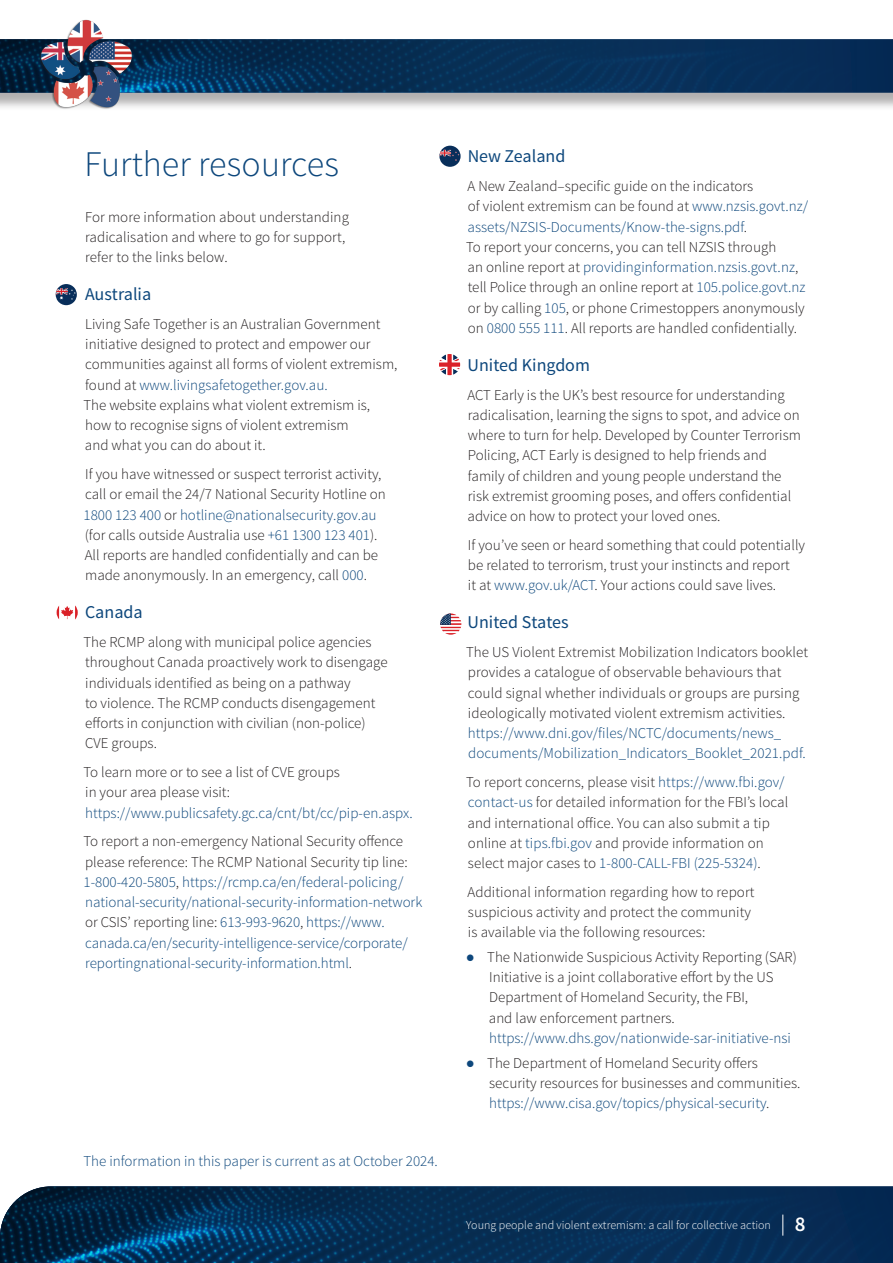
<style>
.page{position:relative;width:893px;height:1263px;background:#fff}
.page>*{position:absolute;margin:0;border:0;box-sizing:border-box;transform-origin:0 0}
.t1{font:300 36px "Source Sans Pro";color:#0d477c}
.t2{font:18px "Source Sans Pro";color:#0d477c}
.BODY{font:300 15px/20.2px "Source Sans Pro";color:#231f20}
.BODY-2{font:300 15px/20.2px "Source Sans Pro";letter-spacing:-.005em;color:#0d477c}
.t3{font:300 12px "Source Sans Pro";color:#fff}
.s1{color:#0d477c}
.s2{color:#231f20}
.s3{font-family:"Garamond";font-weight:400;color:#0d477c}
.s4{font-weight:600;font-size:21px}
</style>
<div class="page">
<div style="left:0;top:42px;width:893px;height:69px;background:#231f20;opacity:.35"></div>
<div style="left:857px;top:39px;width:36px;height:53px;background:#042954"></div>
<img style="left:0;top:39px;width:857px;height:53px">
<img style="left:0;top:1186px;width:893px;height:77px">
<svg style="left:782px;top:1214px;width:1px;height:21px"></svg>
<img style="left:38px;top:19px;width:97px;height:92px">
<svg style="left:440px;top:613px;width:21px;height:22px"></svg>
<svg style="left:439px;top:354px;width:21px;height:21px"></svg>
<svg style="left:439px;top:146px;width:22px;height:21px"></svg>
<svg style="left:56px;top:284px;width:21px;height:21px"></svg>
<svg style="left:57px;top:605px;width:21px;height:15px"></svg>
<h1 class="t1" style="left:85px;top:142px;width:256px">Further resources</h1>
<p class="BODY" style="left:85px;top:207px;width:265px">For more information about understanding radicalisation and where to go for support, refer to the links below.</p>
<h3 class="t2" style="left:85px;top:283px;width:68px">Australia</h3>
<p class="BODY" style="left:83px;top:314px;width:316px">Living Safe Together is an Australian Government initiative designed to protect and empower our communities against all forms of violent extremism, found at <span class="s1">www.livingsafetogether.gov.au.<br></span>The website explains what violent extremism is, how to recognise signs of violent extremism<br>and what you can do about it.</p>
<p class="BODY" style="left:83px;top:464px;width:304px">If you have witnessed or suspect terrorist activity, call or email the 24/7 National Security Hotline on <span class="s1">1800 123 400</span> or <span class="s1">hotline@nationalsecurity.gov.au </span>(for calls outside Australia use <span class="s1">+61 1300 123 401</span>).<br>All reports are handled confidentially and can be made anonymously. In an emergency, call <span class="s1">000</span>.</p>
<h3 class="t2" style="left:85px;top:601px;width:59px">Canada</h3>
<p class="BODY" style="left:83px;top:632px;width:306px">The RCMP along with municipal police agencies throughout Canada proactively work to disengage individuals identified as being on a pathway<br>to violence. The RCMP conducts disengagement efforts in conjunction with civilian (non-police)<br>CVE groups.</p>
<p class="BODY" style="left:83px;top:762px;width:331px">To learn more or to see a list of CVE groups<br>in your area please visit: <span class="s1">https://www.publicsafety.gc.ca/cnt/bt/cc/pip-en.aspx.</span></p>
<p class="BODY-2" style="left:83px;top:831px;width:340px"><span class="s2">To report a non-emergency National Security offence please reference: The RCMP National Security tip line:<br></span>1-800-420-5805<span class="s2">,</span> https://rcmp.ca/en/federal-policing/ national-security/national-security-information-network <span class="s2">or CSIS’ reporting line:</span> 613-993-9620<span class="s2">,</span> https://www. canada.ca/en/security-intelligence-service/corporate/ reportingnational-security-information.html<span class="s2">.</span></p>
<p class="BODY-2" style="left:83px;top:1150px;width:356px">The information in this paper is current as at October 2024.</p>
<h3 class="t2" style="left:468px;top:145px;width:99px">New Zealand</h3>
<p class="BODY" style="left:466px;top:176px;width:344px">A New Zealand–specific guide on the indicators<br>of violent extremism can be found at <span class="s1">www.nzsis.govt.nz/ assets/NZSIS-Documents/Know-the-signs.pdf</span>.<br>To report your concerns, you can tell NZSIS through<br>an online report at <span class="s1">providinginformation.nzsis.govt.nz</span>, tell Police through an online report at <span class="s1">105.police.govt.nz </span>or by calling <span class="s1">105</span>, or phone Crimestoppers anonymously on <span class="s1">0800 555 111</span>. All reports are handled confidentially.</p>
<h3 class="t2" style="left:468px;top:354px;width:124px">United Kingdom</h3>
<p class="BODY" style="left:468px;top:385px;width:335px">ACT Early is the UK’s best resource for understanding radicalisation, learning the signs to spot, and advice on where to turn for help. Developed by Counter Terrorism Policing, ACT Early is designed to help friends and family of children and young people understand the risk extremist grooming poses, and offers confidential advice on how to protect your loved ones.</p>
<p class="BODY" style="left:468px;top:535px;width:339px">If you’ve seen or heard something that could potentially be related to terrorism, trust your instincts and report<br>it at <span class="s1">www.gov.uk/ACT</span>. Your actions could save lives.</p>
<h3 class="t2" style="left:468px;top:611px;width:103px">United States</h3>
<p class="BODY" style="left:466px;top:642px;width:344px">The US Violent Extremist Mobilization Indicators booklet provides a catalogue of observable behaviours that could signal whether individuals or groups are pursing ideologically motivated violent extremism activities. <span class="s1">https://www.dni.gov/files/NCTC/documents/news_ documents/Mobilization_Indicators_Booklet_2021.pdf.</span></p>
<p class="BODY" style="left:466px;top:772px;width:324px">To report concerns, please visit <span class="s1">https://www.fbi.gov/ contact-us</span> for detailed information for the FBI’s local and international office. You can also submit a tip online at <span class="s1">tips.fbi.gov</span> and provide information on select major cases to <span class="s1">1-800-CALL-FBI (225-5324)</span>.</p>
<p class="BODY" style="left:468px;top:882px;width:288px">Additional information regarding how to report suspicious activity and protect the community is available via the following resources:</p>
<p class="BODY" style="left:489px;top:947px;width:310px;text-indent:-23px"><span class="s3">●</span> The Nationwide Suspicious Activity Reporting (SAR)<br>Initiative is a joint collaborative effort by the US Department of Homeland Security, the FBI,<br>and law enforcement partners. <span class="s1">https://www.dhs.gov/nationwide-sar-initiative-nsi</span></p>
<p class="BODY" style="left:489px;top:1052px;width:313px;text-indent:-23px"><span class="s3">●</span> The Department of Homeland Security offers security resources for businesses and communities. <span class="s1">https://www.cisa.gov/topics/physical-security</span>.</p>
<p class="t3" style="left:466px;top:1218px;width:341px">Young people and violent extremism: a call for collective action <span class="s4">8</span></p>
</div>
